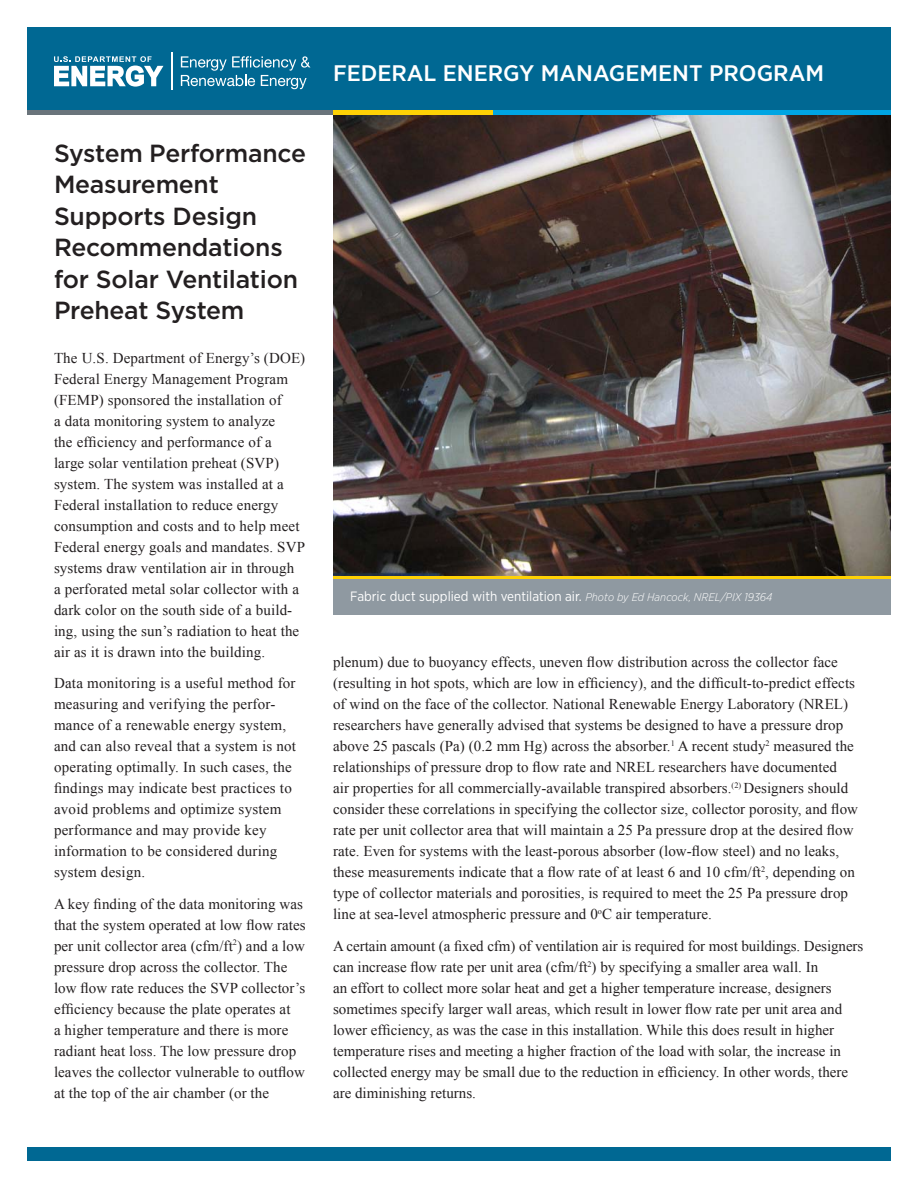
<style>
.page{position:relative;width:918px;height:1188px;background:#fff}
.page>*{position:absolute;margin:0;border:0;box-sizing:border-box;transform-origin:0 0}
.t1{font:500 24.75px/31.5px "Gotham";letter-spacing:-.01em;color:#231f20}
.t2{font:500 22.5px "Gotham Narrow";color:#fff;scale:1.1 1}
.body_text{font:15px/21px "Times New Roman";letter-spacing:.005em;color:#231f20}
.caption_reverse{font:13.5px "Gotham Narrow";color:#fff}
.s1{font-weight:300;font-style:italic;font-size:11.25px}
</style>
<div class="page">
<div style="left:27px;top:1148px;width:864px;height:13px;background:#006893"></div>
<img style="left:333px;top:115px;width:558px;height:461px">
<div style="left:333px;top:578px;width:558px;height:37px;background:#8f99a1"></div>
<hr style="left:333px;top:576px;width:558px;height:3px;background:#fed105">
<div style="left:27px;top:27px;width:864px;height:84px;background:#006893"></div>
<div style="left:27px;top:110px;width:310px;height:5px;background:#6a747b"></div>
<div style="left:333px;top:110px;width:161px;height:5px;background:#fed105"></div>
<div style="left:494px;top:110px;width:397px;height:5px;background:#00a5e3"></div>
<svg style="left:54px;top:56px;width:109px;height:31px"></svg>
<hr style="left:172px;top:53px;width:1px;height:37px;background:#fff">
<svg style="left:181px;top:56px;width:129px;height:33px"></svg>
<p class="t1" style="left:54px;top:137px;width:254px">System Performance<br>Measurement<br>Supports Design<br>Recommendations for Solar Ventilation<br>Preheat System</p>
<p class="body_text" style="left:54px;top:347px;width:253px">The U.S. Department of Energy’s (DOE)<br>Federal Energy Management Program (FEMP) sponsored the installation of<br>a data monitoring system to analyze<br>the efficiency and performance of a large solar ventilation preheat (SVP) system. The system was installed at a Federal installation to reduce energy consumption and costs and to help meet Federal energy goals and mandates. SVP systems draw ventilation air in through<br>a perforated metal solar collector with a dark color on the south side of a build&shy;ing, using the sun’s radiation to heat the air as it is drawn into the building.</p>
<p class="body_text" style="left:54px;top:672px;width:244px">Data monitoring is a useful method for measuring and verifying the perfor&shy;mance of a renewable energy system, and can also reveal that a system is not operating optimally. In such cases, the findings may indicate best practices to avoid problems and optimize system performance and may provide key information to be considered during system design.</p>
<p class="body_text" style="left:54px;top:893px;width:253px">A key finding of the data monitoring was that the system operated at low flow rates per unit collector area (cfm/ft<sup>2</sup>) and a low pressure drop across the collector. The low flow rate reduces the SVP collector’s efficiency because the plate operates at<br>a higher temperature and there is more radiant heat loss. The low pressure drop leaves the collector vulnerable to outflow at the top of the air chamber (or the</p>
<h2 class="t2" style="left:333px;top:59px;width:448px">FEDERAL ENERGY MANAGEMENT PROGRAM</h2>
<p class="caption_reverse" style="left:350px;top:588px;width:424px">Fabric duct supplied with ventilation air. <span class="s1">Photo by Ed Hancock, NREL/PIX 19364</span></p>
<p class="body_text" style="left:333px;top:652px;width:527px">plenum) due to buoyancy effects, uneven flow distribution across the collector face (resulting in hot spots, which are low in efficiency), and the difficult-to-predict effects of wind on the face of the collector. National Renewable Energy Laboratory (NREL) researchers have generally advised that systems be designed to have a pressure drop above 25 pascals (Pa) (0.2 mm Hg) across the absorber.<sup>1</sup> A recent study<sup>2</sup> measured the relationships of pressure drop to flow rate and NREL researchers have documented<br>air properties for all commercially-available transpired absorbers.<sup>(2)</sup> Designers should consider these correlations in specifying the collector size, collector porosity, and flow rate per unit collector area that will maintain a 25 Pa pressure drop at the desired flow rate. Even for systems with the least-porous absorber (low-flow steel) and no leaks, these measurements indicate that a flow rate of at least 6 and 10 cfm/ft<sup>2</sup>, depending on type of collector materials and porosities, is required to meet the 25 Pa pressure drop line at sea-level atmospheric pressure and 0<sup>o</sup>C air temperature.</p>
<p class="body_text" style="left:333px;top:935px;width:532px">A certain amount (a fixed cfm) of ventilation air is required for most buildings. Designers can increase flow rate per unit area (cfm/ft<sup>2</sup>) by specifying a smaller area wall. In<br>an effort to collect more solar heat and get a higher temperature increase, designers sometimes specify larger wall areas, which result in lower flow rate per unit area and lower efficiency, as was the case in this installation. While this does result in higher temperature rises and meeting a higher fraction of the load with solar, the increase in collected energy may be small due to the reduction in efficiency. In other words, there are diminishing returns.</p>
</div>
